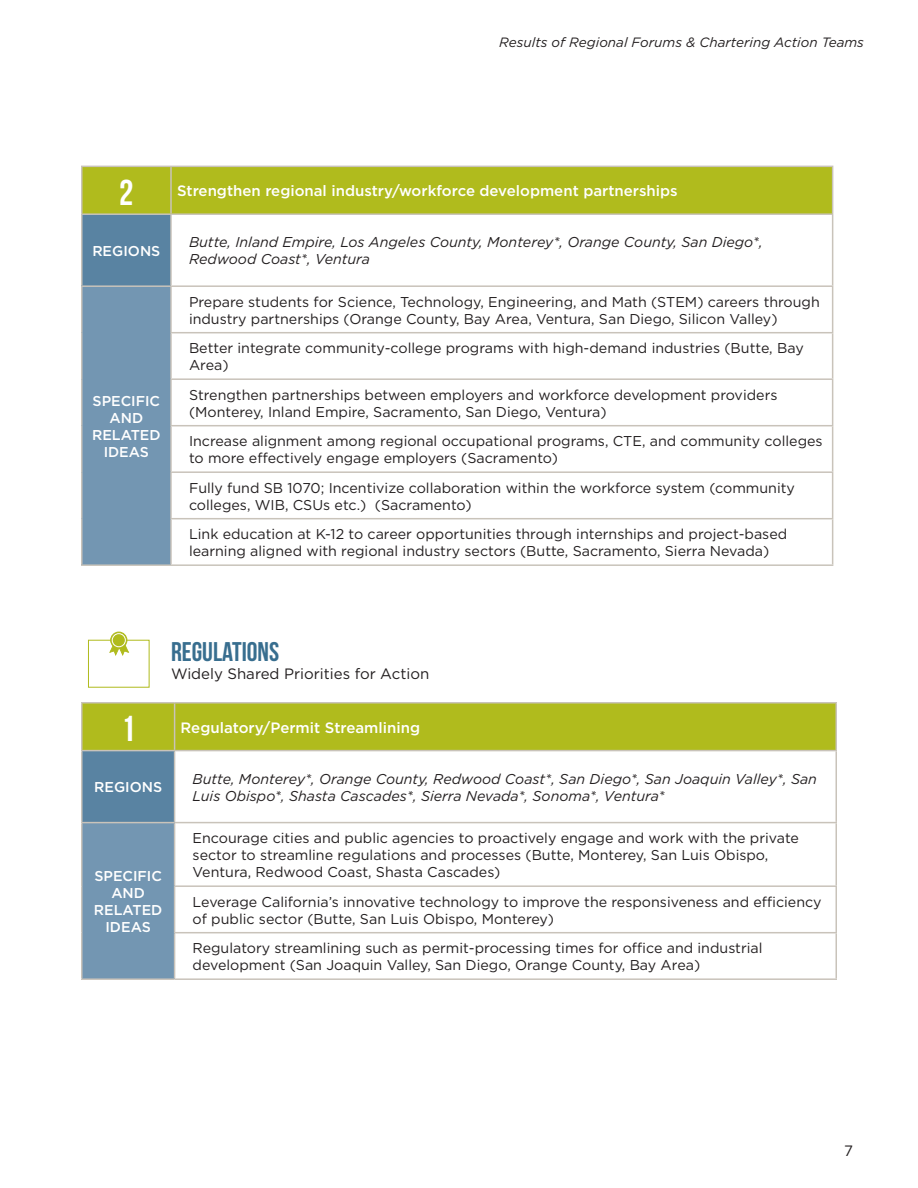
<style>
.page{position:relative;width:918px;height:1188px;background:#fff}
.page>*{position:absolute;margin:0;border:0;box-sizing:border-box;transform-origin:0 0}
.t1{font:36px "Bebas Neue";color:#fff}
.t2{font:27px "Bebas Neue";color:#386e8f}
.t3{font:500 15px "Gotham";color:#fff}
.t4{font:15px "Gotham";color:#231f20}
.t5{font:14.25px/17.1px "Gotham";color:#231f20}
.t6{font:italic 14.25px/17.1px "Gotham";color:#231f20}
.t7{font:500 14.25px/17.1px "Gotham";color:#fff;text-align:center}
.t8{font:italic 13.5px "Gotham";color:#231f20}
</style>
<div class="page">
<div style="left:82px;top:167px;width:750px;height:46px;background:#b0bb1d"></div>
<div style="left:82px;top:214px;width:89px;height:72px;background:#5983a2"></div>
<div style="left:82px;top:286px;width:89px;height:279px;background:#7396b2"></div>
<hr style="left:81px;top:166px;width:90px;height:1px;background:#c9c3ba">
<hr style="left:81px;top:167px;width:1px;height:46px;background:#c9c3ba">
<hr style="left:171px;top:166px;width:662px;height:1px;background:#c9c3ba">
<hr style="left:170px;top:167px;width:2px;height:46px;background:#c9c3ba">
<hr style="left:832px;top:167px;width:1px;height:46px;background:#c9c3ba">
<hr style="left:81px;top:213px;width:90px;height:2px;background:#c9c3ba">
<hr style="left:81px;top:215px;width:1px;height:70px;background:#c9c3ba">
<hr style="left:171px;top:213px;width:662px;height:2px;background:#c9c3ba">
<hr style="left:170px;top:215px;width:2px;height:70px;background:#c9c3ba">
<hr style="left:832px;top:215px;width:1px;height:70px;background:#c9c3ba">
<hr style="left:81px;top:285px;width:90px;height:2px;background:#c9c3ba">
<hr style="left:81px;top:287px;width:1px;height:46px;background:#c9c3ba">
<hr style="left:171px;top:285px;width:662px;height:2px;background:#c9c3ba">
<hr style="left:170px;top:287px;width:2px;height:45px;background:#c9c3ba">
<hr style="left:832px;top:287px;width:1px;height:45px;background:#c9c3ba">
<hr style="left:81px;top:333px;width:1px;height:46px;background:#c9c3ba">
<hr style="left:170px;top:332px;width:663px;height:1px;background:#c9c3ba">
<hr style="left:170px;top:333px;width:2px;height:45px;background:#c9c3ba">
<hr style="left:832px;top:333px;width:1px;height:45px;background:#c9c3ba">
<hr style="left:81px;top:379px;width:1px;height:47px;background:#c9c3ba">
<hr style="left:170px;top:378px;width:663px;height:2px;background:#c9c3ba">
<hr style="left:170px;top:380px;width:2px;height:45px;background:#c9c3ba">
<hr style="left:832px;top:380px;width:1px;height:45px;background:#c9c3ba">
<hr style="left:81px;top:426px;width:1px;height:46px;background:#c9c3ba">
<hr style="left:170px;top:425px;width:663px;height:1px;background:#c9c3ba">
<hr style="left:170px;top:426px;width:2px;height:45px;background:#c9c3ba">
<hr style="left:832px;top:426px;width:1px;height:45px;background:#c9c3ba">
<hr style="left:81px;top:472px;width:1px;height:47px;background:#c9c3ba">
<hr style="left:170px;top:471px;width:663px;height:2px;background:#c9c3ba">
<hr style="left:170px;top:473px;width:2px;height:45px;background:#c9c3ba">
<hr style="left:832px;top:473px;width:1px;height:45px;background:#c9c3ba">
<hr style="left:81px;top:519px;width:1px;height:45px;background:#c9c3ba">
<hr style="left:170px;top:518px;width:663px;height:1px;background:#c9c3ba">
<hr style="left:170px;top:519px;width:2px;height:45px;background:#c9c3ba">
<hr style="left:832px;top:519px;width:1px;height:45px;background:#c9c3ba">
<hr style="left:81px;top:564px;width:90px;height:2px;background:#c9c3ba">
<hr style="left:171px;top:564px;width:662px;height:2px;background:#c9c3ba">
<div style="left:82px;top:704px;width:754px;height:46px;background:#b0bb1d"></div>
<div style="left:82px;top:751px;width:93px;height:72px;background:#5983a2"></div>
<div style="left:82px;top:823px;width:93px;height:156px;background:#7396b2"></div>
<hr style="left:81px;top:702px;width:94px;height:2px;background:#c9c3ba">
<hr style="left:81px;top:703px;width:1px;height:47px;background:#c9c3ba">
<hr style="left:175px;top:702px;width:662px;height:2px;background:#c9c3ba">
<hr style="left:174px;top:703px;width:1px;height:47px;background:#c9c3ba">
<hr style="left:836px;top:703px;width:1px;height:47px;background:#c9c3ba">
<hr style="left:81px;top:750px;width:94px;height:1px;background:#c9c3ba">
<hr style="left:81px;top:751px;width:1px;height:71px;background:#c9c3ba">
<hr style="left:175px;top:750px;width:662px;height:1px;background:#c9c3ba">
<hr style="left:174px;top:751px;width:1px;height:71px;background:#c9c3ba">
<hr style="left:836px;top:751px;width:1px;height:71px;background:#c9c3ba">
<hr style="left:81px;top:822px;width:94px;height:1px;background:#c9c3ba">
<hr style="left:81px;top:823px;width:1px;height:63px;background:#c9c3ba">
<hr style="left:175px;top:822px;width:662px;height:1px;background:#c9c3ba">
<hr style="left:174px;top:823px;width:1px;height:62px;background:#c9c3ba">
<hr style="left:836px;top:823px;width:1px;height:62px;background:#c9c3ba">
<hr style="left:81px;top:886px;width:1px;height:47px;background:#c9c3ba">
<hr style="left:174px;top:885px;width:663px;height:2px;background:#c9c3ba">
<hr style="left:174px;top:887px;width:1px;height:45px;background:#c9c3ba">
<hr style="left:836px;top:887px;width:1px;height:45px;background:#c9c3ba">
<hr style="left:81px;top:933px;width:1px;height:45px;background:#c9c3ba">
<hr style="left:174px;top:932px;width:663px;height:1px;background:#c9c3ba">
<hr style="left:174px;top:933px;width:1px;height:45px;background:#c9c3ba">
<hr style="left:836px;top:933px;width:1px;height:45px;background:#c9c3ba">
<hr style="left:81px;top:978px;width:94px;height:2px;background:#c9c3ba">
<hr style="left:175px;top:978px;width:662px;height:2px;background:#c9c3ba">
<div style="left:111px;top:632px;width:16px;height:16px;border:1px solid #b0bb1d;border-radius:50%"></div>
<svg style="left:110px;top:642px;width:19px;height:13px"></svg>
<div style="left:112px;top:634px;width:13px;height:13px;background:#b0bb1d;border-radius:50%"></div>
<div style="left:112px;top:633px;width:14px;height:14px;border:1px solid #fff;border-radius:50%"></div>
<p class="t8" style="left:499px;top:33px;width:366px">Results of Regional Forums &amp; Chartering Action Teams</p>
<p class="t1" style="left:119px;top:172px;width:16px">2</p>
<p class="t3" style="left:177px;top:181px;width:502px">Strengthen regional industry/workforce development partnerships</p>
<p class="t7" style="left:92px;top:242px;width:70px">REGIONS</p>
<p class="t6" style="left:189px;top:233px;width:575px">Butte, Inland Empire, Los Angeles County, Monterey*, Orange County, San Diego*,<br>Redwood Coast*, Ventura</p>
<p class="t7" style="left:93px;top:392px;width:69px">SPECIFIC<br>AND</p>
<p class="t7" style="left:92px;top:426px;width:70px">RELATED<br>IDEAS</p>
<p class="t5" style="left:189px;top:293px;width:632px">Prepare students for Science, Technology, Engineering, and Math (STEM) careers through industry partnerships (Orange County, Bay Area, Ventura, San Diego, Silicon Valley)</p>
<p class="t5" style="left:189px;top:339px;width:616px">Better integrate community-college programs with high-demand industries (Butte, Bay<br>Area)</p>
<p class="t5" style="left:189px;top:386px;width:590px">Strengthen partnerships between employers and workforce development providers (Monterey, Inland Empire, Sacramento, San Diego, Ventura)</p>
<p class="t5" style="left:189px;top:432px;width:635px">Increase alignment among regional occupational programs, CTE, and community colleges to more effectively engage employers (Sacramento)</p>
<p class="t5" style="left:189px;top:479px;width:607px">Fully fund SB 1070; Incentivize collaboration within the workforce system (community colleges, WIB, CSUs etc.) (Sacramento)</p>
<p class="t5" style="left:189px;top:525px;width:600px">Link education at K-12 to career opportunities through internships and project-based learning aligned with regional industry sectors (Butte, Sacramento, Sierra Nevada)</p>
<p class="t2" style="left:171px;top:637px;width:110px">REGULATIONS</p>
<p class="t4" style="left:171px;top:665px;width:260px">Widely Shared Priorities for Action</p>
<p class="t1" style="left:121px;top:709px;width:16px">1</p>
<p class="t3" style="left:181px;top:718px;width:241px">Regulatory/Permit Streamlining</p>
<p class="t7" style="left:94px;top:779px;width:70px">REGIONS</p>
<p class="t6" style="left:193px;top:770px;width:626px">Butte, Monterey*, Orange County, Redwood Coast*, San Diego*, San Joaquin Valley*, San<br>Luis Obispo*, Shasta Cascades*, Sierra Nevada*, Sonoma*, Ventura*</p>
<p class="t7" style="left:94px;top:867px;width:69px">SPECIFIC<br>AND</p>
<p class="t7" style="left:94px;top:901px;width:70px">RELATED<br>IDEAS</p>
<p class="t5" style="left:193px;top:829px;width:608px">Encourage cities and public agencies to proactively engage and work with the private sector to streamline regulations and processes (Butte, Monterey, San Luis Obispo,<br>Ventura, Redwood Coast, Shasta Cascades)</p>
<p class="t5" style="left:193px;top:893px;width:631px">Leverage California’s innovative technology to improve the responsiveness and efficiency of public sector (Butte, San Luis Obispo, Monterey)</p>
<p class="t5" style="left:193px;top:939px;width:571px">Regulatory streamlining such as permit-processing times for office and industrial development (San Joaquin Valley, San Diego, Orange County, Bay Area)</p>
<p class="t4" style="left:844px;top:1141px;width:10px">7</p>
</div>
